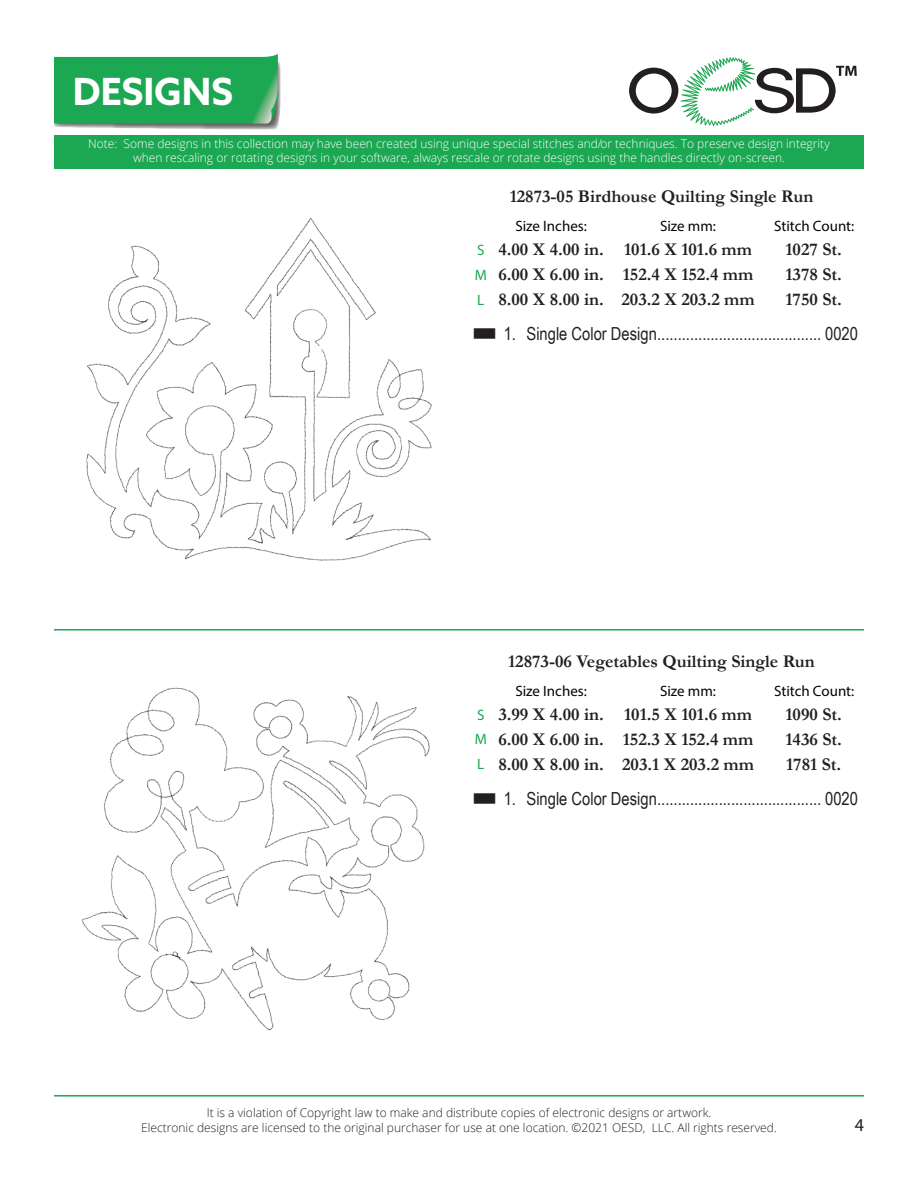
<style>
.page{position:relative;width:918px;height:1188px;background:#fff}
.page>*{position:absolute;margin:0;border:0;box-sizing:border-box;transform-origin:0 0}
.t1{font:700 37.5px "Azo Sans";color:#fff}
.t2{font:700 18px "Garamond";color:#231f20}
.t3{font:18px "Arial Narrow";color:#231f20}
.t4{font:18px "Myriad Pro";color:#231f20}
.t5{font:15px "Myriad Pro";color:#040503}
.t6{font:15px "Myriad Pro";color:#1ca752}
.t7{font:300 12px/14.4px "Open Sans";color:#fff;text-align:center}
.t8{font:300 12px "Open Sans";color:#231f20}
</style>
<div class="page">
<svg style="left:629px;top:57px;width:228px;height:69px"></svg>
<svg style="left:54px;top:54px;width:227px;height:76px;background:#36ab63"></svg>
<hr style="left:54px;top:1095px;width:810px;height:2px;background:#1ca752">
<div style="left:54px;top:135px;width:810px;height:34px;background:#1ca752"></div>
<hr style="left:54px;top:629px;width:810px;height:2px;background:#1ca752">
<img style="left:86px;top:218px;width:346px;height:343px">
<img style="left:64px;top:687px;width:366px;height:344px">
<p class="t1" style="left:73px;top:67px;width:162px">DESIGNS</p>
<p class="t7" style="left:88px;top:136px;width:743px">Note: Some designs in this collection may have been created using unique special stitches and/or techniques. To preserve design integrity when rescaling or rotating designs in your software, always rescale or rotate designs using the handles directly on-screen.</p>
<p class="t2" style="left:510px;top:184px;width:305px">12873-05 Birdhouse Quilting Single Run</p>
<p class="t5" style="left:515px;top:217px;width:73px">Size Inches:</p>
<p class="t5" style="left:660px;top:217px;width:58px">Size mm:</p>
<p class="t5" style="left:774px;top:217px;width:82px">Stitch Count:</p>
<p class="t6" style="left:477px;top:240px;width:9px">S</p>
<p class="t2" style="left:498px;top:237px;width:107px">4.00 X 4.00 in.</p>
<p class="t2" style="left:624px;top:237px;width:129px">101.6 X 101.6 mm</p>
<p class="t2" style="left:786px;top:237px;width:58px">1027 St.</p>
<p class="t6" style="left:475px;top:265px;width:14px">M</p>
<p class="t2" style="left:498px;top:262px;width:107px">6.00 X 6.00 in.</p>
<p class="t2" style="left:623px;top:262px;width:132px">152.4 X 152.4 mm</p>
<p class="t2" style="left:786px;top:262px;width:58px">1378 St.</p>
<p class="t6" style="left:477px;top:290px;width:9px">L</p>
<p class="t2" style="left:498px;top:287px;width:107px">8.00 X 8.00 in.</p>
<p class="t2" style="left:622px;top:287px;width:135px">203.2 X 203.2 mm</p>
<p class="t2" style="left:786px;top:287px;width:58px">1750 St.</p>
<p class="t3" style="left:472px;top:321px;width:387px">■ 1. Single Color Design........................................ 0020</p>
<p class="t6" style="left:477px;top:705px;width:9px">S</p>
<p class="t6" style="left:475px;top:730px;width:14px">M</p>
<p class="t6" style="left:477px;top:755px;width:9px">L</p>
<p class="t2" style="left:508px;top:649px;width:308px">12873-06 Vegetables Quilting Single Run</p>
<p class="t5" style="left:515px;top:682px;width:73px">Size Inches:</p>
<p class="t5" style="left:660px;top:682px;width:58px">Size mm:</p>
<p class="t5" style="left:774px;top:682px;width:82px">Stitch Count:</p>
<p class="t2" style="left:498px;top:702px;width:107px">3.99 X 4.00 in.</p>
<p class="t2" style="left:624px;top:702px;width:129px">101.5 X 101.6 mm</p>
<p class="t2" style="left:786px;top:702px;width:58px">1090 St.</p>
<p class="t2" style="left:498px;top:727px;width:107px">6.00 X 6.00 in.</p>
<p class="t2" style="left:623px;top:727px;width:132px">152.3 X 152.4 mm</p>
<p class="t2" style="left:786px;top:727px;width:58px">1436 St.</p>
<p class="t2" style="left:498px;top:752px;width:107px">8.00 X 8.00 in.</p>
<p class="t2" style="left:622px;top:752px;width:133px">203.1 X 203.2 mm</p>
<p class="t2" style="left:786px;top:752px;width:57px">1781 St.</p>
<p class="t3" style="left:472px;top:786px;width:387px">■ 1. Single Color Design........................................ 0020</p>
<p class="t8" style="left:207px;top:1105px;width:506px">It is a violation of Copyright law to make and distribute copies of electronic designs or artwork.</p>
<p class="t8" style="left:141px;top:1119px;width:637px">Electronic designs are licensed to the original purchaser for use at one location. ©2021 OESD, LLC. All rights reserved.</p>
<p class="t4" style="left:855px;top:1114px;width:11px">4</p>
</div>
